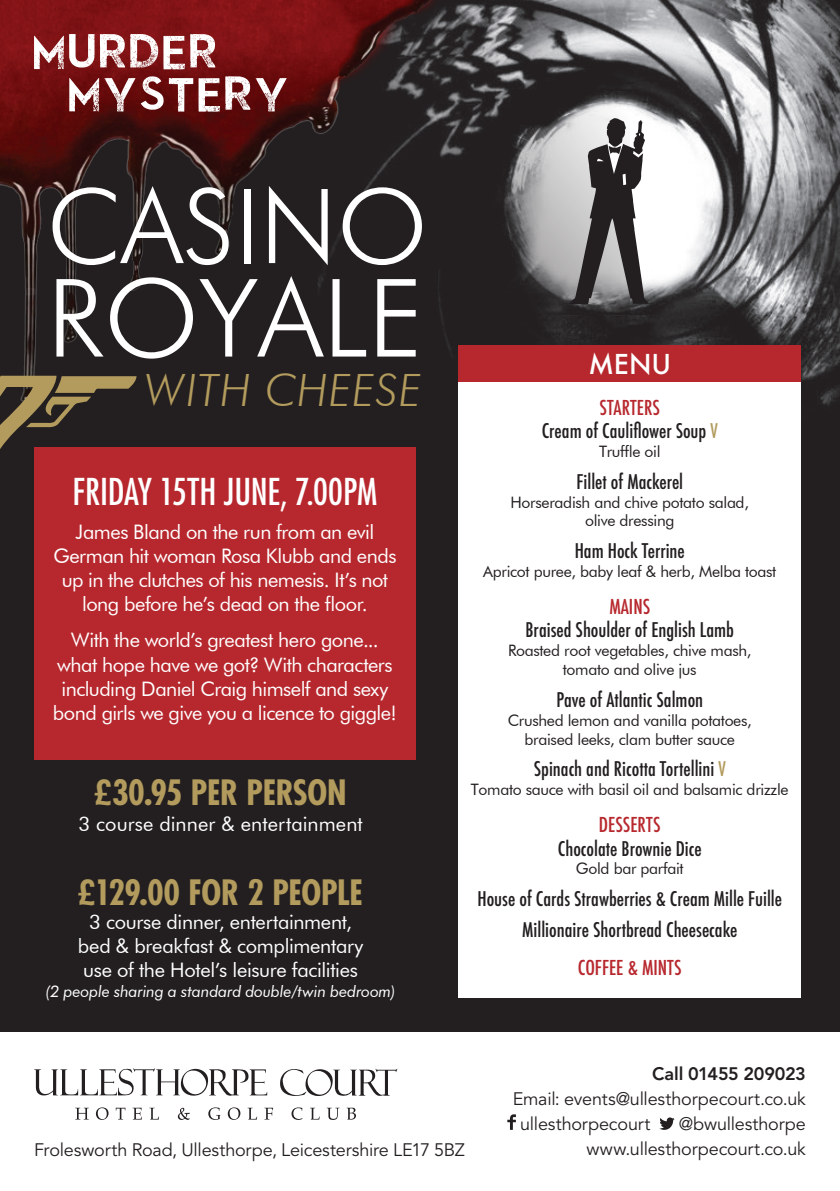
<style>
.page{position:relative;width:840px;height:1191px;background:#fff}
.page>*{position:absolute;margin:0;border:0;box-sizing:border-box;transform-origin:0 0}
.t1{font:300 108.2px "Futura BT";color:#fff}
.t2{font:300 103.6px "Futura BT";color:#fff}
.t3{font:italic 300 44.6px "Futura BT";letter-spacing:.02em;color:#b29b5d}
.t4{font:36px "Futura Cond";letter-spacing:-.005em;color:#fff}
.t5{font:700 condensed 34px "Futura";letter-spacing:-.015em;color:#b29b5d}
.t6{font:500 26.6px "Futura";color:#fff}
.t7{font:20px/24px "Futura BT";letter-spacing:-.025em;color:#fff;text-align:center}
.t8{font:500 condensed 20px "Futura";color:#b7282e}
.t9{font:20px "Futura BT";letter-spacing:.005em;color:#fff}
.t10{font:500 condensed 19.6px "Futura";color:#231f20}
.t11{font:18px "Avenir";letter-spacing:-.01em;color:#231f20}
.t12{font:800 18px "Avenir";letter-spacing:-.015em;color:#231f20}
.t13{font:italic 16px "Futura BT";letter-spacing:-.015em;color:#fff}
.t14{font:15.8px/19px "Futura BT";letter-spacing:-.02em;color:#231f20;text-align:center}
.s1{color:#b29b5d}
</style>
<div class="page">
<div style="left:0;top:344px;width:839px;height:688px;background:#231f20"></div>
<img style="left:629px;top:0;width:210px;height:513px">
<svg style="left:415px;top:0;width:214px;height:545px;background:#575556"></svg>
<div style="left:34px;top:447px;width:381px;height:313px;background:#b7282e"></div>
<svg style="left:75px;top:1107px;width:281px;height:13px"></svg>
<svg style="left:34px;top:1068px;width:233px;height:28px"></svg>
<svg style="left:280px;top:1068px;width:117px;height:28px"></svg>
<svg style="left:507px;top:1114px;width:8px;height:15px"></svg>
<svg style="left:659px;top:1117px;width:15px;height:12px"></svg>
<div style="left:458px;top:359px;width:342px;height:639px;background:#fff"></div>
<div style="left:458px;top:345px;width:342px;height:37px;background:#b7282e"></div>
<img style="left:0;top:0;width:493px;height:415px">
<svg style="left:69px;top:76px;width:217px;height:36px"></svg>
<svg style="left:34px;top:34px;width:181px;height:35px"></svg>
<svg style="left:569px;top:118px;width:79px;height:186px;background:#848182"></svg>
<div style="left:45px;top:180px;width:392px;height:242px;background:#231f20"></div>
<svg style="left:0;top:376px;width:136px;height:73px"></svg>
<p class="t2" style="left:47px;top:163px;width:382px">CASINO</p>
<p class="t1" style="left:47px;top:252px;width:378px">ROYALE</p>
<p class="t3" style="left:145px;top:363px;width:278px">WITH CHEESE</p>
<p class="t4" style="left:72px;top:469px;width:306px">FRIDAY 15TH JUNE, 7.00PM</p>
<p class="t7" style="left:53px;top:520px;width:344px">James Bland on the run from an evil German hit woman Rosa Klubb and ends up in the clutches of his nemesis. It’s not long before he’s dead on the floor.</p>
<p class="t7" style="left:53px;top:628px;width:345px">With the world’s greatest hero gone... what hope have we got? With characters including Daniel Craig himself and sexy bond girls we give you a licence to giggle!</p>
<p class="t5" style="left:94px;top:770px;width:254px">£30.95 PER PERSON</p>
<p class="t9" style="left:78px;top:812px;width:286px">3 course dinner &amp; entertainment</p>
<p class="t5" style="left:78px;top:871px;width:286px">£129.00 FOR 2 PEOPLE</p>
<p class="t7" style="left:78px;top:910px;width:287px">3 course dinner, entertainment, bed &amp; breakfast &amp; complimentary use of the Hotel’s leisure facilities</p>
<p class="t13" style="left:46px;top:981px;width:351px">(2 people sharing a standard double/twin bedroom)</p>
<p class="t6" style="left:588px;top:346px;width:84px">MENU</p>
<p class="t8" style="left:599px;top:394px;width:62px">STARTERS</p>
<p class="t10" style="left:541px;top:418px;width:177px">Cream of Cauliflower Soup <span class="s1">V</span></p>
<p class="t14" style="left:598px;top:442px;width:63px">Truffle oil</p>
<p class="t10" style="left:576px;top:469px;width:108px">Fillet of Mackerel</p>
<p class="t14" style="left:510px;top:492px;width:240px">Horseradish and chive potato salad, olive dressing</p>
<p class="t10" style="left:574px;top:538px;width:112px">Ham Hock Terrine</p>
<p class="t14" style="left:483px;top:561px;width:294px">Apricot puree, baby leaf &amp; herb, Melba toast</p>
<p class="t8" style="left:609px;top:593px;width:42px">MAINS</p>
<p class="t10" style="left:525px;top:617px;width:210px">Braised Shoulder of English Lamb</p>
<p class="t14" style="left:507px;top:641px;width:245px">Roasted root vegetables, chive mash, tomato and olive jus</p>
<p class="t10" style="left:556px;top:687px;width:148px">Pave of Atlantic Salmon</p>
<p class="t14" style="left:507px;top:710px;width:245px">Crushed lemon and vanilla potatoes, braised leeks, clam butter sauce</p>
<p class="t10" style="left:533px;top:756px;width:193px">Spinach and Ricotta Tortellini <span class="s1">V</span></p>
<p class="t14" style="left:470px;top:779px;width:319px">Tomato sauce with basil oil and balsamic drizzle</p>
<p class="t8" style="left:598px;top:811px;width:63px">DESSERTS</p>
<p class="t10" style="left:557px;top:835px;width:145px">Chocolate Brownie Dice</p>
<p class="t14" style="left:575px;top:859px;width:109px">Gold bar parfait</p>
<p class="t10" style="left:477px;top:886px;width:306px">House of Cards Strawberries &amp; Cream Mille Fuille</p>
<p class="t10" style="left:522px;top:917px;width:216px">Millionaire Shortbread Cheesecake</p>
<p class="t8" style="left:577px;top:955px;width:105px">COFFEE &amp; MINTS</p>
<p class="t12" style="left:651px;top:1063px;width:155px">Call 01455 209023</p>
<p class="t11" style="left:512px;top:1088px;width:294px">Email: events@ullesthorpecourt.co.uk</p>
<p class="t11" style="left:520px;top:1113px;width:132px">ullesthorpecourt</p>
<p class="t11" style="left:678px;top:1113px;width:128px">@bwullesthorpe</p>
<p class="t11" style="left:34px;top:1139px;width:432px">Frolesworth Road, Ullesthorpe, Leicestershire LE17 5BZ</p>
<p class="t11" style="left:586px;top:1138px;width:221px">www.ullesthorpecourt.co.uk</p>
</div>
